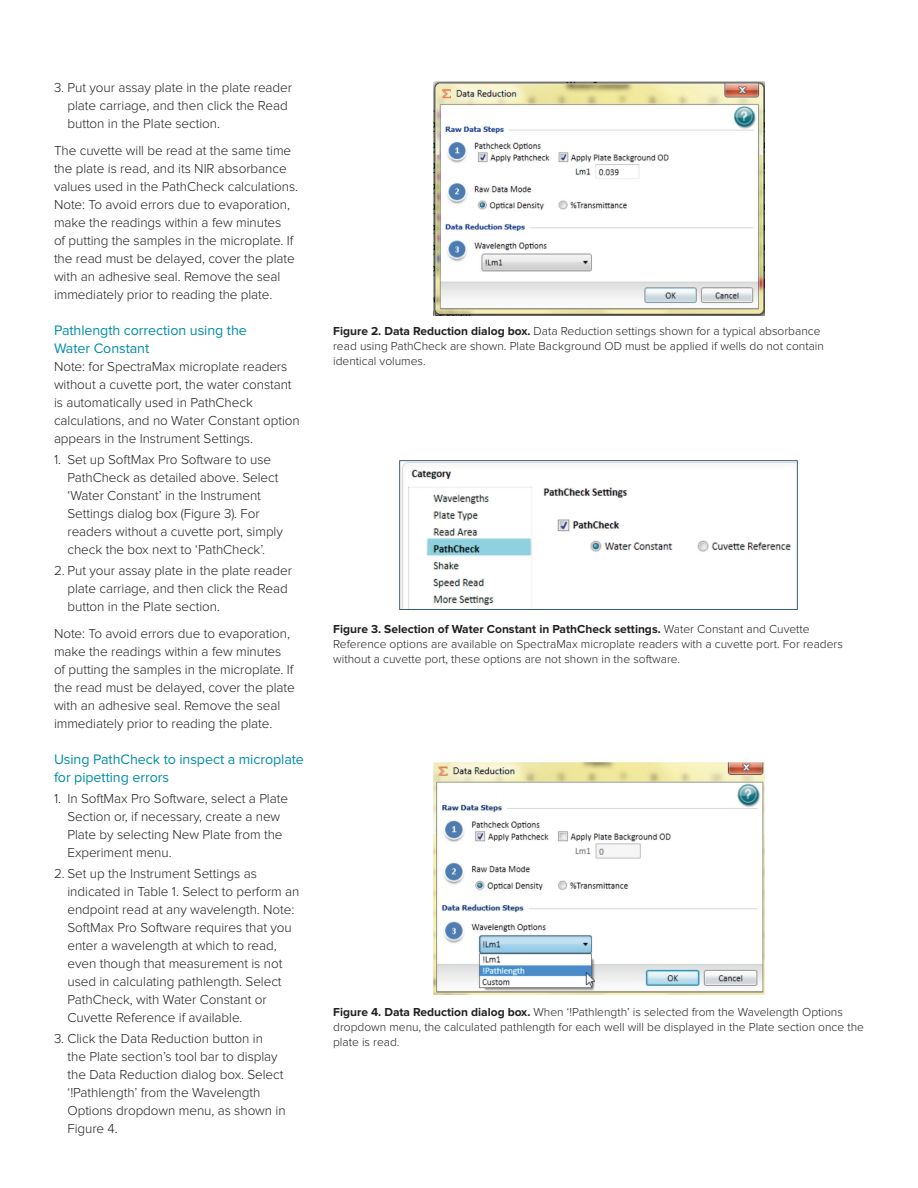
<style>
.page{position:relative;width:918px;height:1188px;background:#fff}
.page>*{position:absolute;margin:0;border:0;box-sizing:border-box;transform-origin:0 0}
.t1{font:14.25px/18px "Proxima Nova";letter-spacing:-.005em;color:#008da8}
.t2{font:300 13.5px/18px "Proxima Nova";letter-spacing:-.005em;color:#231f20}
.t3{font:300 12px/15px "Proxima Nova";color:#231f20}
.s1{font-weight:700}
</style>
<div class="page">
<img style="left:433px;top:81px;width:331px;height:234px">
<img style="left:400px;top:460px;width:397px;height:150px">
<img style="left:433px;top:763px;width:331px;height:232px">
<p class="t2" style="left:68px;top:78px;width:226px;text-indent:-14px">3. Put your assay plate in the plate reader plate carriage, and then click the Read button in the Plate section.</p>
<p class="t2" style="left:54px;top:141px;width:246px">The cuvette will be read at the same time the plate is read, and its NIR absorbance values used in the PathCheck calculations.<br>Note: To avoid errors due to evaporation, make the readings within a few minutes<br>of putting the samples in the microplate. If the read must be delayed, cover the plate with an adhesive seal. Remove the seal immediately prior to reading the plate.</p>
<p class="t1" style="left:54px;top:321px;width:194px">Pathlength correction using the<br>Water Constant</p>
<p class="t2" style="left:54px;top:357px;width:247px">Note: for SpectraMax microplate readers without a cuvette port, the water constant is automatically used in PathCheck calculations, and no Water Constant option appears in the Instrument Settings.</p>
<p class="t2" style="left:68px;top:450px;width:217px;text-indent:-14px">1. Set up SoftMax Pro Software to use PathCheck as detailed above. Select ‘Water Constant’ in the Instrument Settings dialog box (Figure 3). For readers without a cuvette port, simply check the box next to ‘PathCheck’.</p>
<p class="t2" style="left:68px;top:561px;width:226px;text-indent:-14px">2. Put your assay plate in the plate reader plate carriage, and then click the Read button in the Plate section.</p>
<p class="t2" style="left:54px;top:624px;width:242px">Note: To avoid errors due to evaporation, make the readings within a few minutes of putting the samples in the microplate. If the read must be delayed, cover the plate with an adhesive seal. Remove the seal immediately prior to reading the plate.</p>
<p class="t1" style="left:54px;top:750px;width:251px">Using PathCheck to inspect a microplate for pipetting errors</p>
<p class="t2" style="left:68px;top:789px;width:222px;text-indent:-14px">1. In SoftMax Pro Software, select a Plate Section or, if necessary, create a new Plate by selecting New Plate from the Experiment menu.</p>
<p class="t2" style="left:68px;top:864px;width:234px;text-indent:-14px">2. Set up the Instrument Settings as indicated in Table 1. Select to perform an endpoint read at any wavelength. Note:<br>SoftMax Pro Software requires that you enter a wavelength at which to read, even though that measurement is not used in calculating pathlength. Select PathCheck, with Water Constant or Cuvette Reference if available.</p>
<p class="t2" style="left:68px;top:1029px;width:220px;text-indent:-14px">3. Click the Data Reduction button in<br>the Plate section’s tool bar to display the Data Reduction dialog box. Select ‘!Pathlength’ from the Wavelength<br>Options dropdown menu, as shown in<br>Figure 4.</p>
<p class="t3" style="left:333px;top:324px;width:492px"><span class="s1">Figure 2. Data Reduction dialog box.</span> Data Reduction settings shown for a typical absorbance read using PathCheck are shown. Plate Background OD must be applied if wells do not contain identical volumes.</p>
<p class="t3" style="left:333px;top:621px;width:511px"><span class="s1">Figure 3. Selection of Water Constant in PathCheck settings.</span> Water Constant and Cuvette<br>Reference options are available on SpectraMax microplate readers with a cuvette port. For readers without a cuvette port, these options are not shown in the software.</p>
<p class="t3" style="left:333px;top:1004px;width:532px"><span class="s1">Figure 4. Data Reduction dialog box.</span> When ‘!Pathlength’ is selected from the Wavelength Options dropdown menu, the calculated pathlength for each well will be displayed in the Plate section once the plate is read.</p>
</div>
